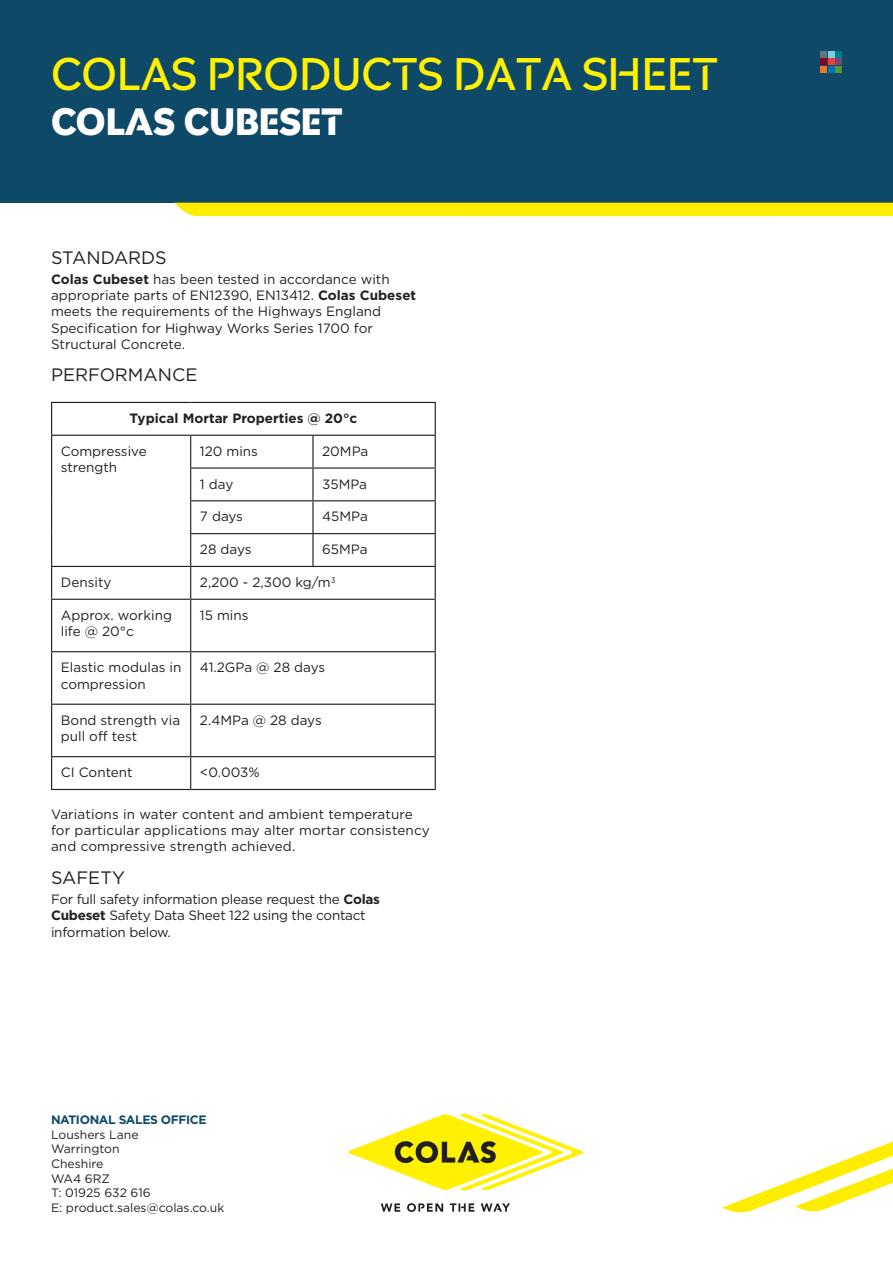
<style>
.page{position:relative;width:893px;height:1263px;background:#fff}
.page>*{position:absolute;margin:0;border:0;box-sizing:border-box;transform-origin:0 0}
.t1{font:45px "Colas";color:#fff101}
.t2{font:900 37.5px "Colas";color:#fff}
.Body_Copy_Header{font:18px "Gotham HTF";color:#231f20}
.Body_Copy{font:13.5px/16.2px "Gotham HTF";color:#231f20}
.Table_Body{font:13.5px/16.2px "Gotham HTF";color:#231f20}
.Body_Copy-2{font:13.5px/16.2px "Gotham HTF";letter-spacing:-.02em;color:#231f20}
.Table_Header{font:700 13.5px "Gotham HTF";color:#231f20}
.Body_Copy-3{font:12.15px/14.7px "Gotham HTF";color:#231f20}
.s1{font-weight:700}
.s2{font-weight:700;color:#0e4a68}
</style>
<div class="page">
<div style="left:0;top:0;width:893px;height:203px;background:#0e4a68"></div>
<div style="left:820px;top:51px;width:7px;height:6px;background:#68737d"></div>
<div style="left:835px;top:51px;width:7px;height:6px;background:#007c89"></div>
<div style="left:820px;top:59px;width:7px;height:6px;background:#840128"></div>
<svg style="left:828px;top:51px;width:6px;height:14px"></svg>
<div style="left:835px;top:59px;width:7px;height:6px;background:#73497a"></div>
<div style="left:820px;top:66px;width:7px;height:7px;background:#f47721"></div>
<div style="left:828px;top:66px;width:6px;height:7px;background:#0174bc"></div>
<div style="left:835px;top:66px;width:7px;height:7px;background:#529635"></div>
<div style="left:174px;top:203px;width:719px;height:13px;background:#ffed00"></div>
<svg style="left:722px;top:1141px;width:171px;height:71px"></svg>
<svg style="left:381px;top:1203px;width:19px;height:9px"></svg>
<svg style="left:481px;top:1203px;width:29px;height:9px"></svg>
<svg style="left:450px;top:1203px;width:24px;height:9px"></svg>
<svg style="left:407px;top:1203px;width:36px;height:9px"></svg>
<svg style="left:348px;top:1114px;width:235px;height:76px"></svg>
<hr style="left:51px;top:402px;width:140px;height:1px;background:#231f20">
<hr style="left:51px;top:403px;width:1px;height:32px;background:#231f20">
<hr style="left:191px;top:402px;width:122px;height:1px;background:#231f20">
<hr style="left:313px;top:402px;width:123px;height:1px;background:#231f20">
<hr style="left:435px;top:403px;width:1px;height:32px;background:#231f20">
<hr style="left:51px;top:435px;width:140px;height:1px;background:#231f20">
<hr style="left:51px;top:436px;width:1px;height:32px;background:#231f20">
<hr style="left:191px;top:435px;width:122px;height:1px;background:#231f20">
<hr style="left:190px;top:436px;width:1px;height:31px;background:#231f20">
<hr style="left:313px;top:435px;width:123px;height:1px;background:#231f20">
<hr style="left:312px;top:436px;width:2px;height:31px;background:#231f20">
<hr style="left:435px;top:436px;width:1px;height:31px;background:#231f20">
<hr style="left:51px;top:468px;width:1px;height:33px;background:#231f20">
<hr style="left:190px;top:467px;width:123px;height:2px;background:#231f20">
<hr style="left:190px;top:469px;width:1px;height:31px;background:#231f20">
<hr style="left:313px;top:467px;width:123px;height:2px;background:#231f20">
<hr style="left:312px;top:469px;width:2px;height:31px;background:#231f20">
<hr style="left:435px;top:469px;width:1px;height:31px;background:#231f20">
<hr style="left:51px;top:501px;width:1px;height:33px;background:#231f20">
<hr style="left:190px;top:500px;width:123px;height:1px;background:#231f20">
<hr style="left:190px;top:501px;width:1px;height:32px;background:#231f20">
<hr style="left:313px;top:500px;width:123px;height:1px;background:#231f20">
<hr style="left:312px;top:501px;width:2px;height:32px;background:#231f20">
<hr style="left:435px;top:501px;width:1px;height:32px;background:#231f20">
<hr style="left:51px;top:534px;width:1px;height:32px;background:#231f20">
<hr style="left:190px;top:533px;width:123px;height:1px;background:#231f20">
<hr style="left:190px;top:534px;width:1px;height:32px;background:#231f20">
<hr style="left:313px;top:533px;width:123px;height:1px;background:#231f20">
<hr style="left:312px;top:534px;width:2px;height:32px;background:#231f20">
<hr style="left:435px;top:534px;width:1px;height:32px;background:#231f20">
<hr style="left:51px;top:566px;width:140px;height:1px;background:#231f20">
<hr style="left:51px;top:567px;width:1px;height:32px;background:#231f20">
<hr style="left:191px;top:566px;width:122px;height:1px;background:#231f20">
<hr style="left:190px;top:567px;width:1px;height:32px;background:#231f20">
<hr style="left:313px;top:566px;width:123px;height:1px;background:#231f20">
<hr style="left:435px;top:567px;width:1px;height:32px;background:#231f20">
<hr style="left:51px;top:599px;width:140px;height:1px;background:#231f20">
<hr style="left:51px;top:600px;width:1px;height:51px;background:#231f20">
<hr style="left:191px;top:599px;width:122px;height:1px;background:#231f20">
<hr style="left:190px;top:600px;width:1px;height:51px;background:#231f20">
<hr style="left:313px;top:599px;width:123px;height:1px;background:#231f20">
<hr style="left:435px;top:600px;width:1px;height:51px;background:#231f20">
<hr style="left:51px;top:651px;width:140px;height:1px;background:#231f20">
<hr style="left:51px;top:652px;width:1px;height:52px;background:#231f20">
<hr style="left:191px;top:651px;width:122px;height:1px;background:#231f20">
<hr style="left:190px;top:652px;width:1px;height:52px;background:#231f20">
<hr style="left:313px;top:651px;width:123px;height:1px;background:#231f20">
<hr style="left:435px;top:652px;width:1px;height:52px;background:#231f20">
<hr style="left:51px;top:704px;width:140px;height:1px;background:#231f20">
<hr style="left:51px;top:705px;width:1px;height:51px;background:#231f20">
<hr style="left:191px;top:704px;width:122px;height:1px;background:#231f20">
<hr style="left:190px;top:705px;width:1px;height:51px;background:#231f20">
<hr style="left:313px;top:704px;width:123px;height:1px;background:#231f20">
<hr style="left:435px;top:705px;width:1px;height:51px;background:#231f20">
<hr style="left:51px;top:756px;width:140px;height:1px;background:#231f20">
<hr style="left:51px;top:757px;width:1px;height:32px;background:#231f20">
<hr style="left:191px;top:756px;width:122px;height:1px;background:#231f20">
<hr style="left:190px;top:757px;width:1px;height:32px;background:#231f20">
<hr style="left:313px;top:756px;width:123px;height:1px;background:#231f20">
<hr style="left:435px;top:757px;width:1px;height:32px;background:#231f20">
<hr style="left:51px;top:789px;width:140px;height:1px;background:#231f20">
<hr style="left:191px;top:789px;width:122px;height:1px;background:#231f20">
<hr style="left:313px;top:789px;width:123px;height:1px;background:#231f20">
<p class="t1" style="left:51px;top:49px;width:669px">COLAS PRODUCTS DATA SHEET</p>
<p class="t2" style="left:51px;top:101px;width:293px">COLAS CUBESET</p>
<p class="Body_Copy_Header" style="left:51px;top:247px;width:117px">STANDARDS</p>
<p class="Body_Copy" style="left:51px;top:271px;width:367px"><span class="s1">Colas Cubeset</span> has been tested in accordance with appropriate parts of EN12390, EN13412. <span class="s1">Colas Cubeset </span>meets the requirements of the Highways England Specification for Highway Works Series 1700 for Structural Concrete.</p>
<p class="Body_Copy_Header" style="left:51px;top:365px;width:148px">PERFORMANCE</p>
<p class="Table_Header" style="left:130px;top:410px;width:229px">Typical Mortar Properties @ 20°c</p>
<p class="Table_Body" style="left:61px;top:443px;width:87px">Compressive strength</p>
<p class="Table_Body" style="left:200px;top:443px;width:60px">120 mins</p>
<p class="Table_Body" style="left:322px;top:443px;width:48px">20MPa</p>
<p class="Table_Body" style="left:200px;top:476px;width:35px">1 day</p>
<p class="Table_Body" style="left:322px;top:476px;width:46px">35MPa</p>
<p class="Table_Body" style="left:200px;top:508px;width:45px">7 days</p>
<p class="Table_Body" style="left:322px;top:508px;width:47px">45MPa</p>
<p class="Table_Body" style="left:200px;top:541px;width:53px">28 days</p>
<p class="Table_Body" style="left:322px;top:541px;width:47px">65MPa</p>
<p class="Table_Body" style="left:61px;top:574px;width:52px">Density</p>
<p class="Table_Body" style="left:200px;top:574px;width:137px">2,200 - 2,300 kg/m<sup>3</sup></p>
<p class="Table_Body" style="left:61px;top:607px;width:113px">Approx. working life @ 20°c</p>
<p class="Table_Body" style="left:200px;top:607px;width:50px">15 mins</p>
<p class="Table_Body" style="left:61px;top:659px;width:122px">Elastic modulas in compression</p>
<p class="Table_Body" style="left:200px;top:659px;width:127px">41.2GPa @ 28 days</p>
<p class="Table_Body" style="left:61px;top:712px;width:121px">Bond strength via pull off test</p>
<p class="Table_Body" style="left:200px;top:712px;width:123px">2.4MPa @ 28 days</p>
<p class="Table_Body" style="left:61px;top:764px;width:73px">CI Content</p>
<p class="Table_Body" style="left:200px;top:764px;width:61px">&lt;0.003%</p>
<p class="Body_Copy" style="left:51px;top:806px;width:380px">Variations in water content and ambient temperature for particular applications may alter mortar consistency and compressive strength achieved.</p>
<p class="Body_Copy_Header" style="left:51px;top:867px;width:75px">SAFETY</p>
<p class="Body_Copy-2" style="left:51px;top:891px;width:330px">For full safety information please request the <span class="s1">Colas<br>Cubeset</span> Safety Data Sheet 122 using the contact information below.</p>
<p class="Body_Copy-3" style="left:51px;top:1112px;width:175px"><span class="s2">NATIONAL SALES OFFICE<br></span>Loushers Lane<br>Warrington<br>Cheshire<br>WA4 6RZ<br>T: 01925 632 616<br>E: product.sales@colas.co.uk</p>
</div>
